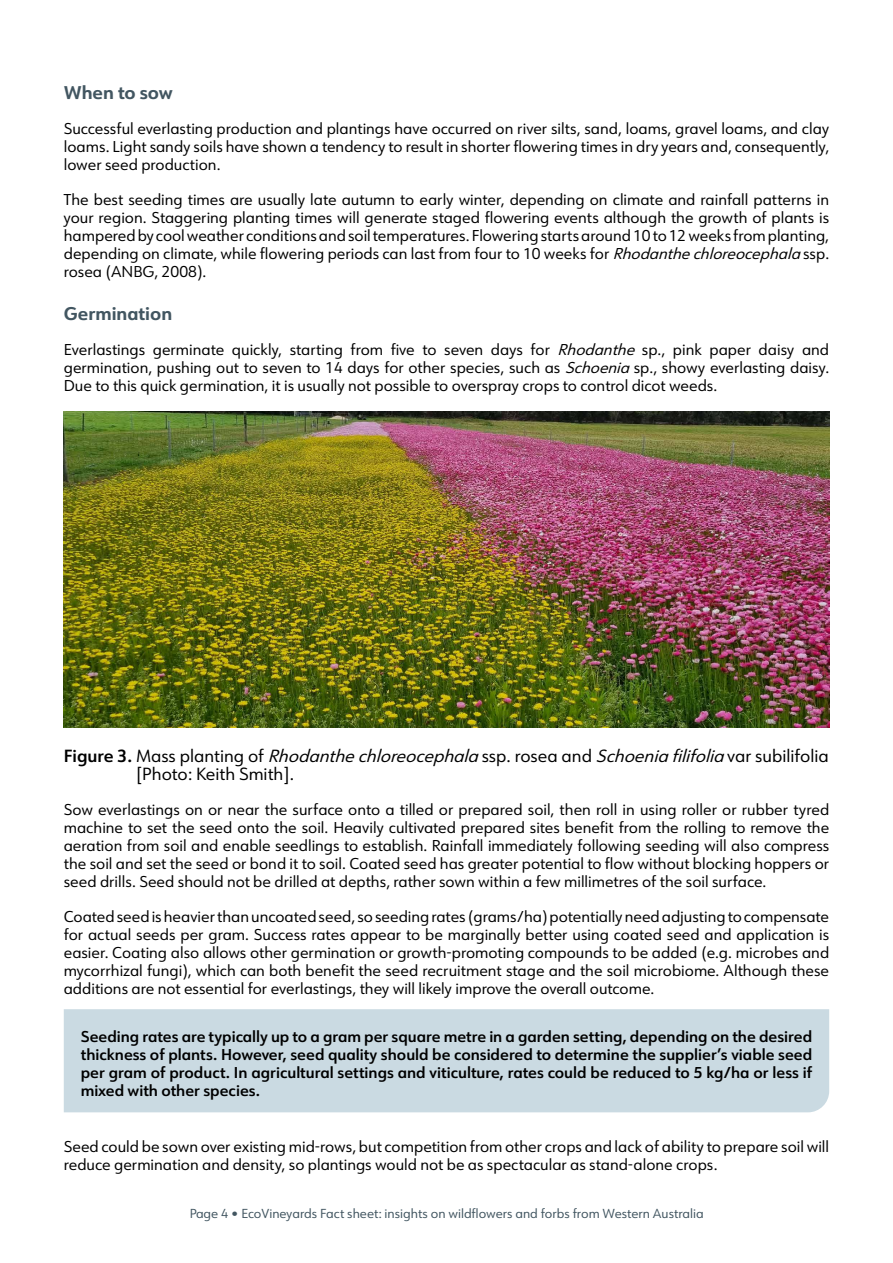
<style>
.page{position:relative;width:893px;height:1263px;background:#fff}
.page>*{position:absolute;margin:0;border:0;box-sizing:border-box;transform-origin:0 0}
.Heading_3{font:700 18px "URW Form";color:#425661}
.Figure_title{font:17.25px/18px "URW Form";color:#000}
.Body_text{font:15.3px/18px "URW Form";color:#000;text-align:justify}
.Breakout_copy{font:600 15.3px/18px "URW Form";color:#000;text-align:justify}
.t1{font:12.75px "URW Form";color:#425661}
.s1{font-style:italic}
.s2{font-weight:600}
</style>
<div class="page">
<div style="left:64px;top:1009px;width:765px;height:103px;background:#cadae2"></div>
<img style="left:64px;top:411px;width:765px;height:316px">
<p class="Heading_3" style="left:64px;top:80px;width:111px">When to sow</p>
<p class="Body_text" style="left:64px;top:119px;width:767px">Successful everlasting production and plantings have occurred on river silts, sand, loams, gravel loams, and clay loams. Light sandy soils have shown a tendency to result in shorter flowering times in dry years and, consequently, lower seed production.</p>
<p class="Body_text" style="left:64px;top:190px;width:767px">The best seeding times are usually late autumn to early winter, depending on climate and rainfall patterns in your region. Staggering planting times will generate staged flowering events although the growth of plants is hampered by cool weather conditions and soil temperatures. Flowering starts around 10 to 12 weeks from planting, depending on climate, while flowering periods can last from four to 10 weeks for <span class="s1">Rhodanthechloreocephala</span>ssp. rosea (ANBG, 2008).</p>
<p class="Heading_3" style="left:64px;top:301px;width:110px">Germination</p>
<p class="Body_text" style="left:64px;top:340px;width:767px">Everlastings germinate quickly, starting from five to seven days for <span class="s1">Rhodanthe</span> sp., pink paper daisy and germination, pushing out to seven to 14 days for other species, such as <span class="s1">Schoenia</span>sp., showy everlasting daisy.<br>Due to this quick germination, it is usually not possible to overspray crops to control dicot weeds.</p>
<p class="Figure_title" style="left:136px;top:746px;width:694px;text-indent:-72px"><span class="s2">Figure 3.</span> Mass planting of <span class="s1">Rhodanthechloreocephala</span>ssp. rosea and <span class="s1">Schoeniafilifolia</span>var subilifolia [Photo: Keith Smith].</p>
<p class="Body_text" style="left:64px;top:800px;width:767px">Sow everlastings on or near the surface onto a tilled or prepared soil, then roll in using roller or rubber tyred machine to set the seed onto the soil. Heavily cultivated prepared sites benefit from the rolling to remove the aeration from soil and enable seedlings to establish. Rainfall immediately following seeding will also compress the soil and set the seed or bond it to soil. Coated seed has greater potential to flow without blocking hoppers or seed drills. Seed should not be drilled at depths, rather sown within a few millimetres of the soil surface.</p>
<p class="Body_text" style="left:64px;top:907px;width:767px">Coated seed is heavier than uncoated seed, so seeding rates (grams/ha) potentially need adjusting to compensate for actual seeds per gram. Success rates appear to be marginally better using coated seed and application is easier. Coating also allows other germination or growth-promoting compounds to be added (e.g. microbes and mycorrhizal fungi), which can both benefit the seed recruitment stage and the soil microbiome. Although these additions are not essential for everlastings, they will likely improve the overall outcome.</p>
<p class="Breakout_copy" style="left:81px;top:1028px;width:733px">Seeding rates are typically up to a gram per square metre in a garden setting, depending on the desired thickness of plants. However, seed quality should be considered to determine the supplier’s viable seed per gram of product. In agricultural settings and viticulture, rates could be reduced to 5 kg/ha or less if mixed with other species.</p>
<p class="Body_text" style="left:64px;top:1137px;width:767px">Seed could be sown over existing mid-rows, but competition from other crops and lack of ability to prepare soil will reduce germination and density, so plantings would not be as spectacular as stand-alone crops.</p>
<p class="t1" style="left:189px;top:1205px;width:516px">Page 4 • EcoVineyards Fact sheet: insights on wildflowers and forbs from Western Australia</p>
</div>
